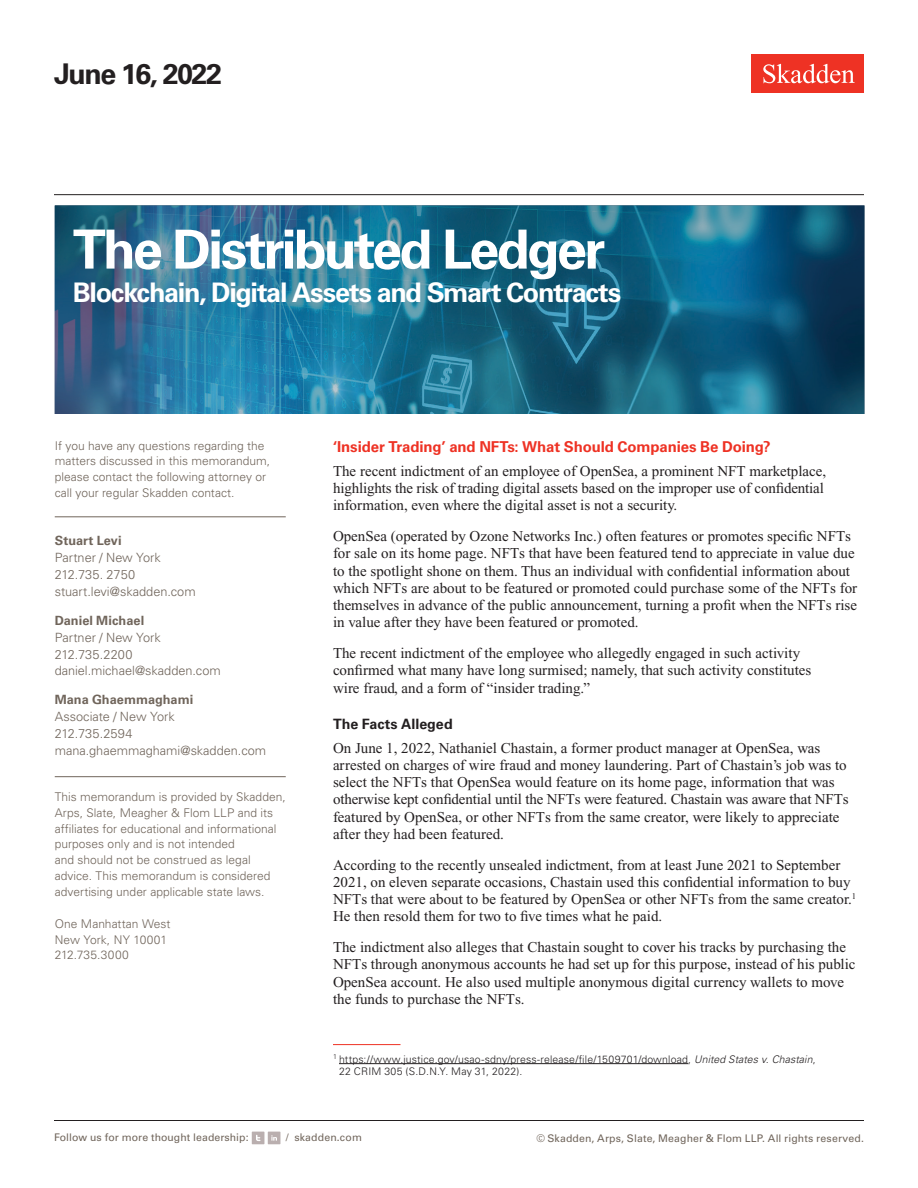
<style>
.page{position:relative;width:918px;height:1188px;background:#fff}
.page>*{position:absolute;margin:0;border:0;box-sizing:border-box;transform-origin:0 0}
.Title_Practice_Speci{font:700 54px "Univers LT Std";letter-spacing:-.05em;color:#fff}
.Title_date{font:700 28.5px "Univers LT Std";letter-spacing:-.05em;color:#231f20}
.Subtitle{font:700 27px "Univers LT Std";letter-spacing:-.05em;color:#fff}
.Main_Body{font:15px/17.2px "Times New Roman PS Std";color:#231f20}
.First_Level_Heading{font:700 15px "Univers LT Std";letter-spacing:-.01em;color:#ee3224}
.Second_Level_Heading{font:700 14.25px "Univers LT Std";color:#231f20}
.Contacts{font:300 12.75px "Univers LT Std";color:#70655b}
.Contacts_Name{font:700 12.75px "Univers LT Std";color:#70655b}
.Sidebar_body_rule_ab{font:300 12px/15.8px "Univers LT Std";color:#70655b}
.Sidebar_body_rule_be{font:300 12px/15.8px "Univers LT Std";color:#70655b}
.Firm_Address{font:300 12px/15.8px "Univers LT Std";color:#70655b}
.Footnote{font:300 10.5px/12px "Univers LT Std";letter-spacing:.015em;color:#231f20}
.t1{font:10.5px "Univers LT Std";letter-spacing:.01em;color:#70655b}
.s1{font-style:italic}
</style>
<div class="page">
<div style="left:752px;top:54px;width:112px;height:39px;background:#ee3224"></div>
<svg style="left:763px;top:64px;width:92px;height:19px"></svg>
<hr style="left:54px;top:1120px;width:810px;height:1px;background:#231f20">
<hr style="left:54px;top:194px;width:810px;height:1px;background:#231f20">
<div style="left:252px;top:1132px;width:12px;height:12px;background:#baafaf"></div>
<svg style="left:256px;top:1135px;width:4px;height:6px"></svg>
<div style="left:268px;top:1132px;width:12px;height:12px;background:#baafaf"></div>
<svg style="left:271px;top:1135px;width:6px;height:6px"></svg>
<svg style="left:55px;top:206px;width:809px;height:208px;background:#1c6889"></svg>
<hr style="left:333px;top:1044px;width:67px;height:1px;background:#ee3224">
<hr style="left:339px;top:1063px;width:349px;height:1px;background:#231f20">
<hr style="left:55px;top:516px;width:231px;height:1px;background:#70655b">
<hr style="left:55px;top:776px;width:231px;height:1px;background:#70655b">
<p class="Title_date" style="left:54px;top:57px;width:169px">June 16, 2022</p>
<h1 class="Title_Practice_Speci" style="left:73px;top:218px;width:534px">The Distributed Ledger</h1>
<p class="Subtitle" style="left:73px;top:276px;width:550px">Blockchain, Digital Assets and Smart Contracts</p>
<p class="Sidebar_body_rule_be" style="left:55px;top:438px;width:217px">If you have any questions regarding the matters discussed in this memorandum, please contact the following attorney or call your regular Skadden contact.</p>
<p class="Contacts_Name" style="left:55px;top:533px;width:68px">Stuart Levi</p>
<p class="Contacts" style="left:55px;top:550px;width:108px">Partner / New York</p>
<p class="Contacts" style="left:55px;top:567px;width:82px">212.735. 2750</p>
<p class="Contacts" style="left:55px;top:584px;width:142px">stuart.levi@skadden.com</p>
<p class="Contacts_Name" style="left:55px;top:613px;width:91px">Daniel Michael</p>
<p class="Contacts" style="left:55px;top:630px;width:108px">Partner / New York</p>
<p class="Contacts" style="left:55px;top:646px;width:79px">212.735.2200</p>
<p class="Contacts" style="left:55px;top:663px;width:168px">daniel.michael@skadden.com</p>
<p class="Contacts_Name" style="left:55px;top:692px;width:140px">Mana Ghaemmaghami</p>
<p class="Contacts" style="left:55px;top:709px;width:121px">Associate / New York</p>
<p class="Contacts" style="left:55px;top:726px;width:79px">212.735.2594</p>
<p class="Contacts" style="left:55px;top:743px;width:213px">mana.ghaemmaghami@skadden.com</p>
<p class="Sidebar_body_rule_ab" style="left:55px;top:789px;width:232px">This memorandum is provided by Skadden, Arps, Slate, Meagher &amp; Flom LLP and its affiliates for educational and informational purposes only and is not intended<br>and should not be construed as legal advice. This memorandum is considered advertising under applicable state laws.</p>
<p class="Firm_Address" style="left:55px;top:916px;width:117px">One Manhattan West<br>New York, NY 10001<br>212.735.3000</p>
<h1 class="First_Level_Heading" style="left:333px;top:438px;width:439px">‘Insider Trading’ and NFTs: What Should Companies Be Doing?</h1>
<p class="Main_Body" style="left:333px;top:462px;width:495px">The recent indictment of an employee of OpenSea, a prominent NFT marketplace, highlights the risk of trading digital assets based on the improper use of confidential information, even where the digital asset is not a security.</p>
<p class="Main_Body" style="left:333px;top:528px;width:526px">OpenSea (operated by Ozone Networks Inc.) often features or promotes specific NFTs for sale on its home page. NFTs that have been featured tend to appreciate in value due to the spotlight shone on them. Thus an individual with confidential information about which NFTs are about to be featured or promoted could purchase some of the NFTs for themselves in advance of the public announcement, turning a profit when the NFTs rise in value after they have been featured or promoted.</p>
<p class="Main_Body" style="left:333px;top:645px;width:480px">The recent indictment of the employee who allegedly engaged in such activity confirmed what many have long surmised; namely, that such activity constitutes wire fraud, and a form of “insider trading.”</p>
<h2 class="Second_Level_Heading" style="left:333px;top:715px;width:121px">The Facts Alleged</h2>
<p class="Main_Body" style="left:333px;top:739px;width:517px">On June 1, 2022, Nathaniel Chastain, a former product manager at OpenSea, was arrested on charges of wire fraud and money laundering. Part of Chastain’s job was to select the NFTs that OpenSea would feature on its home page, information that was otherwise kept confidential until the NFTs were featured. Chastain was aware that NFTs featured by OpenSea, or other NFTs from the same creator, were likely to appreciate after they had been featured.</p>
<p class="Main_Body" style="left:333px;top:856px;width:525px">According to the recently unsealed indictment, from at least June 2021 to September 2021, on eleven separate occasions, Chastain used this confidential information to buy NFTs that were about to be featured by OpenSea or other NFTs from the same creator.<sup>1<br></sup>He then resold them for two to five times what he paid.</p>
<p class="Main_Body" style="left:333px;top:939px;width:524px">The indictment also alleges that Chastain sought to cover his tracks by purchasing the NFTs through anonymous accounts he had set up for this purpose, instead of his public OpenSea account. He also used multiple anonymous digital currency wallets to move the funds to purchase the NFTs.</p>
<p class="Footnote" style="left:339px;top:1053px;width:478px;text-indent:-6px"><sup>1</sup> https://www.justice.gov/usao-sdny/press-release/file/1509701/download, <span class="s1">United States v. Chastain</span>,<br>22 CRIM 305 (S.D.N.Y. May 31, 2022).</p>
<p class="t1" style="left:54px;top:1131px;width:196px">Follow us for more thought leadership:</p>
<p class="t1" style="left:286px;top:1131px;width:77px">/ skadden.com</p>
<p class="t1" style="left:536px;top:1132px;width:329px">© Skadden, Arps, Slate, Meagher &amp; Flom LLP. All rights reserved.</p>
</div>
